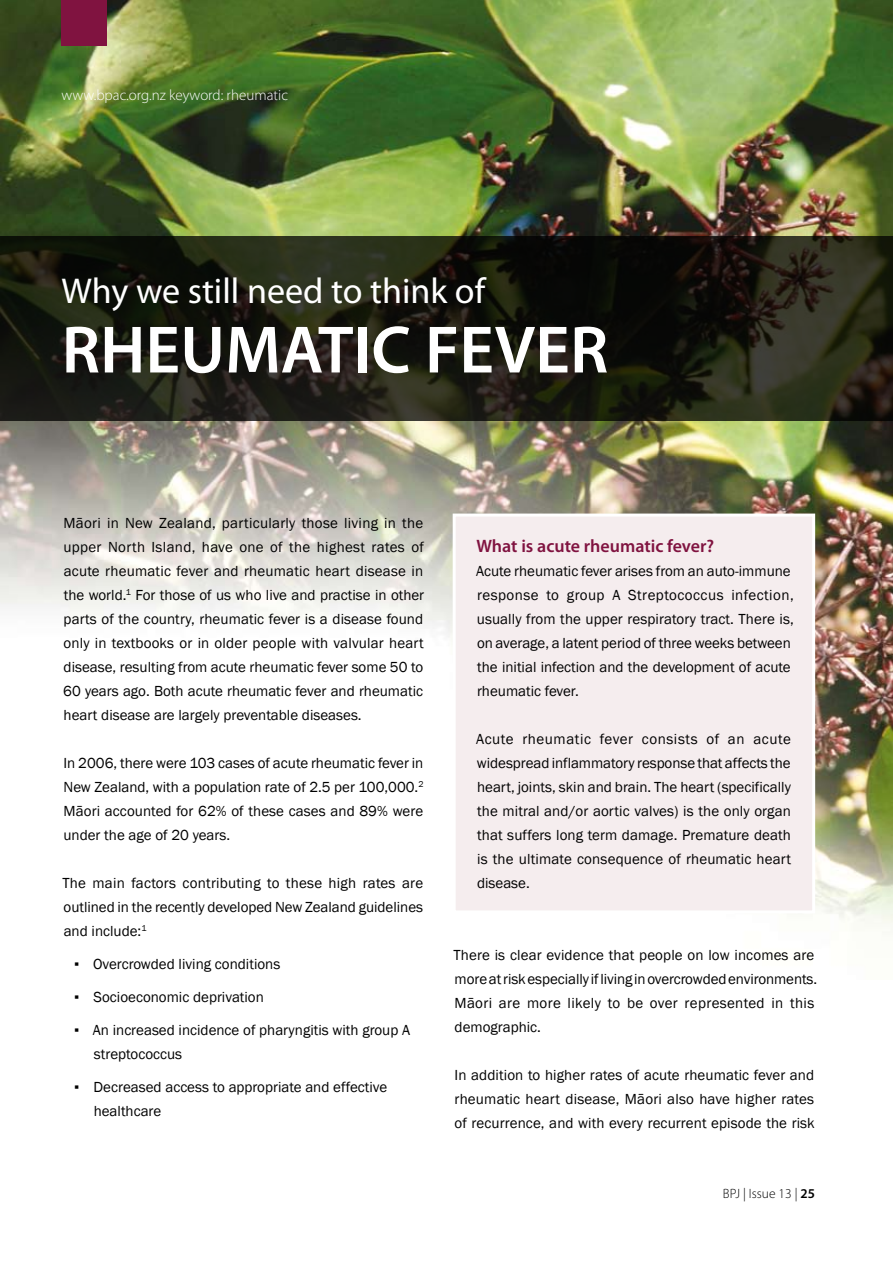
<style>
.page{position:relative;width:893px;height:1263px;background:#fff}
.page>*{position:absolute;margin:0;border:0;box-sizing:border-box;transform-origin:0 0}
.t1{font:600 67.5px "Myriad Pro";color:#fff}
.t2{font:36px "Myriad Pro";color:#fff}
.t3{font:600 18px "Myriad Pro";color:#801340}
.t4{font:15px/24px "Franklin Gothic";color:#000;text-align:justify}
.t5{font:300 15px "Myriad Pro";color:#fff}
.t6{font:300 13.5px "Myriad Pro";color:#000}
.s1{font-weight:600}
</style>
<div class="page">
<img style="left:0;top:0;width:893px;height:933px">
<div style="left:453px;top:513px;width:362px;height:400px;background:#f5edee;border:3px solid #fff"></div>
<svg style="left:0;top:236px;width:893px;height:184px;background:#1b1c12"></svg>
<div style="left:61px;top:0;width:45px;height:45px;background:#801340"></div>
<p class="t5" style="left:62px;top:86px;width:228px">www.bpac.org.nz keyword: rheumatic</p>
<h2 class="t2" style="left:62px;top:269px;width:425px">Why we still need to think of</h2>
<h1 class="t1" style="left:62px;top:307px;width:548px">RHEUMATIC FEVER</h1>
<p class="t4" style="left:63px;top:511px;width:362px">Māori in New Zealand, particularly those living in the upper North Island, have one of the highest rates of acute rheumatic fever and rheumatic heart disease in the world.<sup>1</sup> For those of us who live and practise in other parts of the country, rheumatic fever is a disease found only in textbooks or in older people with valvular heart disease, resulting from acute rheumatic fever some 50 to 60 years ago. Both acute rheumatic fever and rheumatic heart disease are largely preventable diseases.</p>
<p class="t4" style="left:63px;top:751px;width:362px">In 2006, there were 103 cases of acute rheumatic fever in New Zealand, with a population rate of 2.5 per 100,000.<sup>2<br></sup>Māori accounted for 62% of these cases and 89% were under the age of 20 years.</p>
<p class="t4" style="left:62px;top:871px;width:362px">The main factors contributing to these high rates are outlined in the recently developed New Zealand guidelines and include:<sup>1</sup></p>
<p class="t4" style="left:74px;top:952px;width:208px">▪ Overcrowded living conditions</p>
<p class="t4" style="left:74px;top:985px;width:191px">▪ Socioeconomic deprivation</p>
<p class="t4" style="left:94px;top:1018px;width:318px;text-indent:-20px">▪ An increased incidence of pharyngitis with group A streptococcus</p>
<p class="t4" style="left:94px;top:1075px;width:295px;text-indent:-20px">▪ Decreased access to appropriate and effective healthcare</p>
<p class="t3" style="left:476px;top:535px;width:239px">What is acute rheumatic fever?</p>
<p class="t4" style="left:476px;top:559px;width:319px;text-align:left">Acute rheumatic fever arises from an auto-immune response to group A Streptococcus infection, usually from the upper respiratory tract. There is, on average, a latent period of three weeks between the initial infection and the development of acute rheumatic fever.</p>
<p class="t4" style="left:476px;top:727px;width:316px">Acute rheumatic fever consists of an acute widespread inflammatory response that affects the heart, joints, skin and brain. The heart (specifically the mitral and/or aortic valves) is the only organ that suffers long term damage. Premature death is the ultimate consequence of rheumatic heart disease.</p>
<p class="t4" style="left:453px;top:943px;width:365px;text-align:left">There is clear evidence that people on low incomes are more at risk especially if living in overcrowded environments.<br>Māori are more likely to be over represented in this demographic.</p>
<p class="t4" style="left:454px;top:1063px;width:362px">In addition to higher rates of acute rheumatic fever and rheumatic heart disease, Māori also have higher rates of recurrence, and with every recurrent episode the risk</p>
<p class="t6" style="left:723px;top:1186px;width:94px">BPJ | Issue 13 | <span class="s1">25</span></p>
</div>
